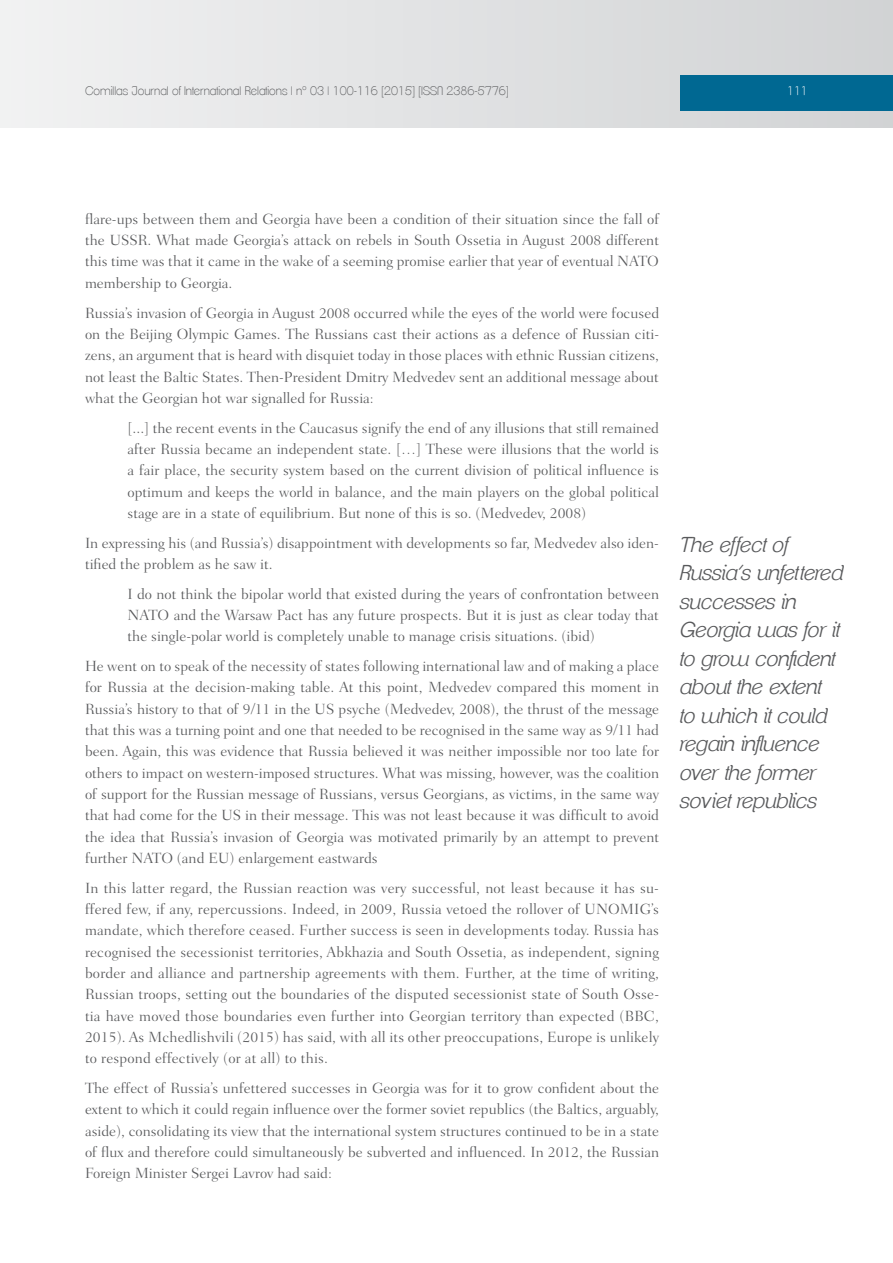
<style>
.page{position:relative;width:893px;height:1263px;background:#fff}
.page>*{position:absolute;margin:0;border:0;box-sizing:border-box;transform-origin:0 0}
.t1{font:italic 300 21px/28.5px "Clemente P Daf";color:#58595b}
.t2{font:300 15px/21.3px "Fairfield LH";color:#58595b;text-align:justify}
.t3{font:200 12px "Clemente P Dac";color:#58595b}
.t4{font:200 12px "Clemente P Dac";color:#fff}
</style>
<div class="page">
<div style="left:0;top:0;width:893px;height:128px;background:linear-gradient(to right,#f1f2f2,#d1d3d4)"></div>
<div style="left:680px;top:75px;width:213px;height:36px;background:#006892"></div>
<p class="t3" style="left:85px;top:83px;width:425px">Comillas Journal of International Relations | nº 03 | 100-116 [2015] [ISSN 2386-5776]</p>
<p class="t4" style="left:787px;top:83px;width:22px">111</p>
<p class="t2" style="left:85px;top:208px;width:576px">flare-ups between them and Georgia have been a condition of their situation since the fall of the USSR. What made Georgia’s attack on rebels in South Ossetia in August 2008 different this time was that it came in the wake of a seeming promise earlier that year of eventual NATO membership to Georgia.</p>
<p class="t2" style="left:85px;top:302px;width:576px">Russia’s invasion of Georgia in August 2008 occurred while the eyes of the world were focused on the Beijing Olympic Games. The Russians cast their actions as a defence of Russian citi&shy;zens, an argument that is heard with disquiet today in those places with ethnic Russian citizens, not least the Baltic States. Then-President Dmitry Medvedev sent an additional message about what the Georgian hot war signalled for Russia:</p>
<p class="t2" style="left:128px;top:417px;width:533px">[...] the recent events in the Caucasus signify the end of any illusions that still remained after Russia became an independent state. […] These were illusions that the world is a fair place, the security system based on the current division of political influence is optimum and keeps the world in balance, and the main players on the global political stage are in a state of equilibrium. But none of this is so. (Medvedev, 2008)</p>
<p class="t2" style="left:85px;top:532px;width:575px">In expressing his (and Russia’s) disappointment with developments so far, Medvedev also iden&shy;tified the problem as he saw it.</p>
<p class="t2" style="left:128px;top:583px;width:533px">I do not think the bipolar world that existed during the years of confrontation between NATO and the Warsaw Pact has any future prospects. But it is just as clear today that the single-polar world is completely unable to manage crisis situations. (ibid)</p>
<p class="t2" style="left:85px;top:656px;width:576px">He went on to speak of the necessity of states following international law and of making a place for Russia at the decision-making table. At this point, Medvedev compared this moment in Russia’s history to that of 9/11 in the US psyche (Medvedev, 2008), the thrust of the message that this was a turning point and one that needed to be recognised in the same way as 9/11 had been. Again, this was evidence that Russia believed it was neither impossible nor too late for others to impact on western-imposed structures. What was missing, however, was the coalition of support for the Russian message of Russians, versus Georgians, as victims, in the same way that had come for the US in their message. This was not least because it was difficult to avoid the idea that Russia’s invasion of Georgia was motivated primarily by an attempt to prevent further NATO (and EU) enlargement eastwards</p>
<p class="t2" style="left:85px;top:877px;width:576px">In this latter regard, the Russian reaction was very successful, not least because it has su&shy;ffered few, if any, repercussions. Indeed, in 2009, Russia vetoed the rollover of UNOMIG’s mandate, which therefore ceased. Further success is seen in developments today. Russia has recognised the secessionist territories, Abkhazia and South Ossetia, as independent, signing border and alliance and partnership agreements with them. Further, at the time of writing, Russian troops, setting out the boundaries of the disputed secessionist state of South Osse&shy;tia have moved those boundaries even further into Georgian territory than expected (BBC, 2015). As Mchedlishvili (2015) has said, with all its other preoccupations, Europe is unlikely to respond effectively (or at all) to this.</p>
<p class="t2" style="left:85px;top:1077px;width:576px">The effect of Russia’s unfettered successes in Georgia was for it to grow confident about the extent to which it could regain influence over the former soviet republics (the Baltics, arguably, aside), consolidating its view that the international system structures continued to be in a state of flux and therefore could simultaneously be subverted and influenced. In 2012, the Russian Foreign Minister Sergei Lavrov had said:</p>
<h1 class="t1" style="left:680px;top:530px;width:165px">The effect of<br>Russia’s unfettered successes in<br>Georgia was for it to grow confident about the extent<br>to which it could regain influence over the former soviet republics</h1>
</div>
